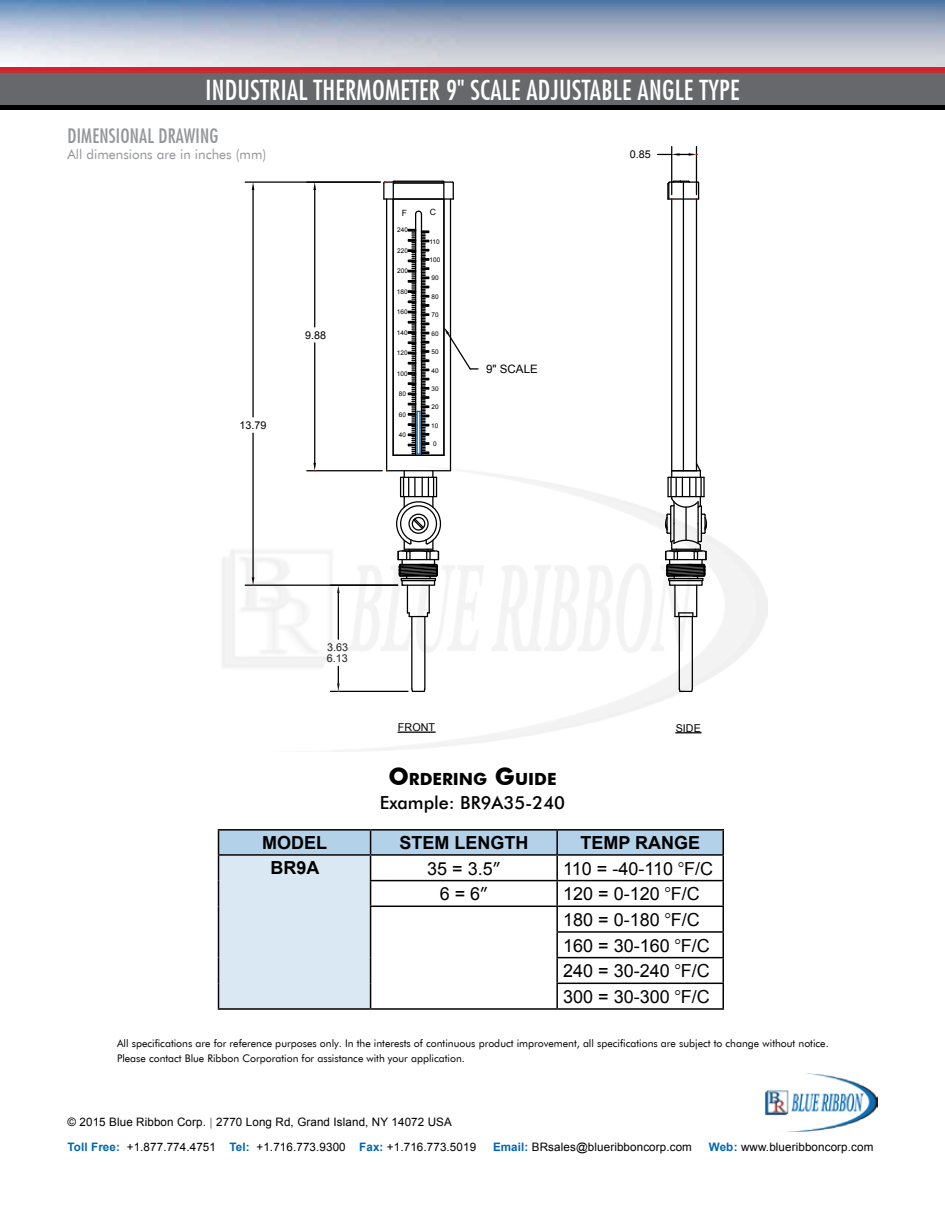
<style>
.page{position:relative;width:945px;height:1215px;background:#fff}
.page>*{position:absolute;margin:0;border:0;box-sizing:border-box;transform-origin:0 0}
.t1{font:500 condensed 27px "Futura";letter-spacing:.01em;color:#fff}
.t2{font:500 condensed 19.5px "Futura";letter-spacing:.01em;color:#939598}
.t3{font:18px/25.7px "Arial";color:#000}
.t4{font:700 18px "Arial";color:#000}
.t5{font:500 18px "Futura BT";color:#000}
.t6{font:700 16.8px "Futura BT";color:#000}
.t7{font:13.5px "Futura BT";color:#939598}
.t8{font:11.7px/25.5px "Arial";letter-spacing:.01em;color:#000}
.t9{font:11.55px "Arial";color:#000}
.t10{font:10.8px/9.8px "Arial";color:#000;text-align:center}
.t11{font:10.8px/10.5px "Arial";color:#231f20}
.t12{font:10.5px/15px "Futura BT";color:#000}
.t13{font:8.55px "Arial";color:#000}
.t14{font:6.45px "Arial";color:#000}
.s1{font-size:24px}
.s2{font-family:"Futura BT"}
.s3{font-weight:700;font-style:italic;color:#939598}
.s4{font-weight:700;color:#0067b1}
</style>
<div class="page">
<div style="left:0;top:69px;width:945px;height:36px;background:#67686b"></div>
<div style="left:0;top:105px;width:945px;height:5px;background:#000"></div>
<img style="left:765px;top:1073px;width:112px;height:58px">
<img style="left:222px;top:466px;width:545px;height:285px">
<hr style="left:398px;top:732px;width:37px;height:1px;background:#000">
<svg style="left:676px;top:732px;width:25px;height:1px"></svg>
<hr style="left:386px;top:199px;width:1px;height:272px;background:#000">
<hr style="left:387px;top:470px;width:63px;height:1px;background:#000">
<hr style="left:450px;top:199px;width:1px;height:272px;background:#000">
<hr style="left:385px;top:181px;width:68px;height:2px;background:#000">
<hr style="left:384px;top:198px;width:69px;height:2px;background:#000">
<svg style="left:451px;top:181px;width:3px;height:18px"></svg>
<hr style="left:394px;top:183px;width:49px;height:1px;background:#000">
<svg style="left:392px;top:180px;width:3px;height:19px"></svg>
<svg style="left:442px;top:180px;width:3px;height:19px"></svg>
<hr style="left:683px;top:182px;width:1px;height:289px;background:#000">
<hr style="left:671px;top:199px;width:1px;height:272px;background:#000">
<hr style="left:696px;top:199px;width:1px;height:272px;background:#000">
<hr style="left:421px;top:214px;width:1px;height:241px;background:#000">
<hr style="left:415px;top:214px;width:1px;height:241px;background:#000">
<hr style="left:393px;top:199px;width:1px;height:256px;background:#000">
<hr style="left:393px;top:455px;width:51px;height:1px;background:#000">
<hr style="left:443px;top:199px;width:2px;height:256px;background:#000">
<hr style="left:393px;top:198px;width:51px;height:2px;background:#000">
<svg style="left:415px;top:210px;width:8px;height:5px"></svg>
<hr style="left:245px;top:181px;width:135px;height:2px;background:#000">
<hr style="left:245px;top:585px;width:153px;height:1px;background:#000">
<hr style="left:252px;top:190px;width:2px;height:227px;background:#000">
<hr style="left:252px;top:433px;width:2px;height:144px;background:#000">
<svg style="left:252px;top:182px;width:2px;height:8px"></svg>
<svg style="left:252px;top:577px;width:2px;height:9px"></svg>
<hr style="left:307px;top:470px;width:75px;height:1px;background:#000">
<hr style="left:314px;top:190px;width:1px;height:137px;background:#000">
<hr style="left:314px;top:343px;width:1px;height:120px;background:#000">
<svg style="left:313px;top:182px;width:3px;height:8px"></svg>
<svg style="left:383px;top:181px;width:3px;height:18px"></svg>
<svg style="left:313px;top:463px;width:3px;height:8px"></svg>
<hr style="left:671px;top:147px;width:1px;height:48px;background:#000">
<hr style="left:696px;top:147px;width:1px;height:48px;background:#000">
<svg style="left:667px;top:180px;width:33px;height:20px"></svg>
<svg style="left:658px;top:153px;width:39px;height:3px"></svg>
<svg style="left:444px;top:327px;width:34px;height:44px"></svg>
<hr style="left:330px;top:691px;width:78px;height:1px;background:#000">
<hr style="left:338px;top:593px;width:1px;height:46px;background:#000">
<svg style="left:337px;top:586px;width:3px;height:7px"></svg>
<svg style="left:337px;top:666px;width:3px;height:26px"></svg>
<svg style="left:408px;top:229px;width:21px;height:226px"></svg>
<div style="left:401px;top:578px;width:35px;height:3px;border:1px solid #000"></div>
<svg style="left:394px;top:471px;width:49px;height:107px"></svg>
<div style="left:401px;top:580px;width:34px;height:6px;border:1px solid #000"></div>
<svg style="left:402px;top:585px;width:28px;height:32px"></svg>
<hr style="left:411px;top:617px;width:1px;height:72px;background:#000">
<hr style="left:424px;top:617px;width:1px;height:72px;background:#000">
<svg style="left:410px;top:687px;width:16px;height:6px"></svg>
<div style="left:668px;top:578px;width:36px;height:3px;border:1px solid #000"></div>
<svg style="left:664px;top:462px;width:44px;height:116px"></svg>
<div style="left:669px;top:580px;width:34px;height:6px;border:1px solid #000"></div>
<hr style="left:674px;top:585px;width:2px;height:32px;background:#000">
<hr style="left:696px;top:585px;width:1px;height:32px;background:#000">
<hr style="left:679px;top:617px;width:1px;height:72px;background:#000">
<hr style="left:692px;top:617px;width:1px;height:72px;background:#000">
<svg style="left:678px;top:687px;width:16px;height:6px"></svg>
<svg style="left:675px;top:612px;width:22px;height:5px"></svg>
<img style="left:0;top:0;width:945px;height:68px">
<hr style="left:0;top:68px;width:945px;height:4px;background:#d2232a">
<hr style="left:218px;top:829px;width:153px;height:2px;background:#000">
<hr style="left:371px;top:829px;width:186px;height:2px;background:#000">
<hr style="left:557px;top:829px;width:167px;height:2px;background:#000">
<svg style="left:218px;top:830px;width:506px;height:178px"></svg>
<hr style="left:218px;top:1008px;width:153px;height:2px;background:#000">
<hr style="left:371px;top:1008px;width:186px;height:2px;background:#000">
<hr style="left:557px;top:1008px;width:167px;height:2px;background:#000">
<h1 class="t1" style="left:205px;top:74px;width:535px">INDUSTRIAL THERMOMETER 9" SCALE ADJUSTABLE ANGLE TYPE</h1>
<h2 class="t2" style="left:68px;top:124px;width:153px">DIMENSIONAL DRAWING</h2>
<p class="t7" style="left:68px;top:146px;width:200px">All dimensions are in inches (mm)</p>
<p class="t10" style="left:239px;top:420px;width:28px">13.79</p>
<p class="t10" style="left:305px;top:330px;width:22px">9.88</p>
<p class="t13" style="left:402px;top:207px;width:7px">F</p>
<p class="t13" style="left:430px;top:207px;width:8px">C</p>
<p class="t14" style="left:397px;top:226px;width:12px">240</p>
<p class="t14" style="left:397px;top:246px;width:12px">220</p>
<p class="t14" style="left:397px;top:267px;width:12px">200</p>
<p class="t14" style="left:397px;top:287px;width:12px">180</p>
<p class="t14" style="left:397px;top:308px;width:12px">160</p>
<p class="t14" style="left:397px;top:328px;width:12px">140</p>
<p class="t14" style="left:397px;top:349px;width:12px">120</p>
<p class="t14" style="left:397px;top:369px;width:12px">100</p>
<p class="t14" style="left:399px;top:390px;width:9px">80</p>
<p class="t14" style="left:399px;top:410px;width:9px">60</p>
<p class="t14" style="left:399px;top:430px;width:9px">40</p>
<p class="t14" style="left:430px;top:237px;width:12px">110</p>
<p class="t14" style="left:430px;top:256px;width:12px">100</p>
<p class="t14" style="left:431px;top:274px;width:9px">90</p>
<p class="t14" style="left:431px;top:292px;width:9px">80</p>
<p class="t14" style="left:431px;top:311px;width:9px">70</p>
<p class="t14" style="left:431px;top:329px;width:9px">60</p>
<p class="t14" style="left:431px;top:348px;width:9px">50</p>
<p class="t14" style="left:432px;top:366px;width:9px">40</p>
<p class="t14" style="left:431px;top:384px;width:9px">30</p>
<p class="t14" style="left:431px;top:403px;width:9px">20</p>
<p class="t14" style="left:431px;top:421px;width:9px">10</p>
<p class="t14" style="left:433px;top:440px;width:5px">0</p>
<p class="t9" style="left:486px;top:361px;width:53px">9" SCALE</p>
<p class="t10" style="left:630px;top:150px;width:22px">0.85</p>
<p class="t11" style="left:327px;top:642px;width:23px">3.63<br>6.13</p>
<p class="t10" style="left:398px;top:722px;width:39px">FRONT</p>
<p class="t10" style="left:676px;top:723px;width:27px">SIDE</p>
<h3 class="t6" style="left:388px;top:768px;width:170px"><span class="s1">O</span>RDERING <span class="s1">G</span>UIDE</h3>
<h3 class="t5" style="left:380px;top:792px;width:187px">Example: BR9A35-240</h3>
<p class="t10" style="left:441px;top:767px;width:165px">BR9A35-240<br>9" INDUSTRIAL THERMOMETER</p>
<p class="t10" style="left:497px;top:798px;width:53px">3.5" STEM</p>
<h3 class="t4" style="left:262px;top:831px;width:66px">MODEL</h3>
<h3 class="t4" style="left:399px;top:831px;width:131px">STEM LENGTH</h3>
<h3 class="t4" style="left:580px;top:831px;width:121px">TEMP RANGE</h3>
<h3 class="t4" style="left:270px;top:856px;width:50px">BR9A</h3>
<h3 class="t3" style="left:427px;top:856px;width:75px">35 = 3.5<span class="s2">”</span></h3>
<h3 class="t3" style="left:563px;top:856px;width:151px">110 = -40-110 <span class="s2">°</span>F/C</h3>
<h3 class="t3" style="left:440px;top:881px;width:50px">6 = 6<span class="s2">”</span></h3>
<h3 class="t3" style="left:563px;top:881px;width:148px">120 = 0-120 <span class="s2">°</span>F/C<br>180 = 0-180 <span class="s2">°</span>F/C<br>160 = 30-160 <span class="s2">°</span>F/C<br>240 = 30-240 <span class="s2">°</span>F/C<br>300 = 30-300 <span class="s2">°</span>F/C</h3>
<p class="t12" style="left:117px;top:1035px;width:713px">All specifications are for reference purposes only. In the interests of continuous product improvement, all specifications are subject to change without notice.<br>Please contact Blue Ribbon Corporation for assistance with your application.</p>
<p class="t8" style="left:68px;top:1109px;width:410px">© 2015 Blue Ribbon Corp. <span class="s3">|</span> 2770 Long Rd, Grand Island, NY 14072 USA<br><span class="s4">Toll Free:</span> +1.877.774.4751 <span class="s4">Tel:</span> +1.716.773.9300 <span class="s4">Fax:</span> +1.716.773.5019</p>
<p class="t8" style="left:493px;top:1135px;width:200px"><span class="s4">Email:</span> BRsales@blueribboncorp.com</p>
<p class="t8" style="left:709px;top:1135px;width:166px"><span class="s4">Web:</span> www.blueribboncorp.com</p>
</div>
